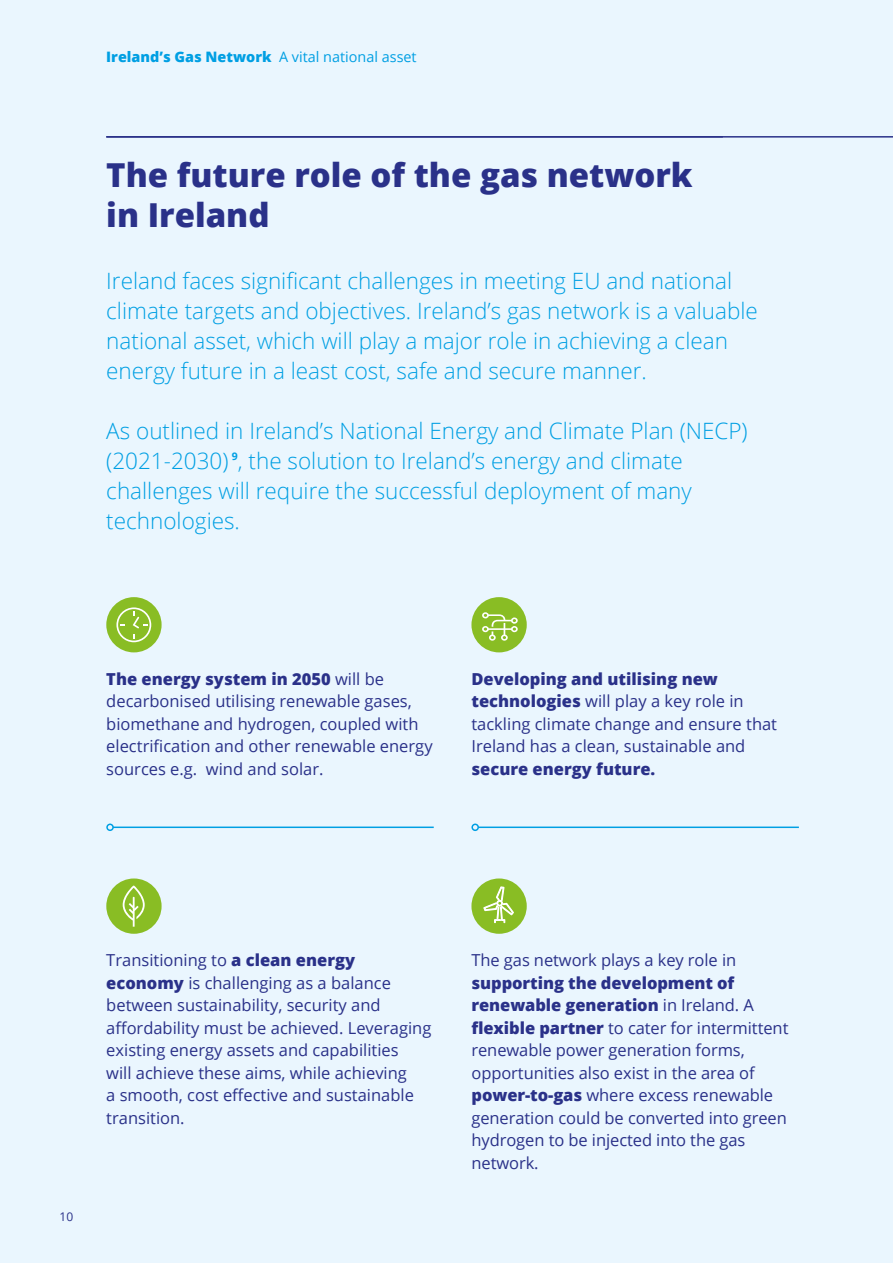
<style>
.page{position:relative;width:893px;height:1263px;background:#eaf6fe}
.page>*{position:absolute;margin:0;border:0;box-sizing:border-box;transform-origin:0 0}
.t1{font:800 33px/40.5px "Open Sans";color:#2a3189}
.t2{font:300 22.5px/30px "Open Sans";color:#009fe3}
.t3{font:16.5px/22.5px "Open Sans";color:#2a3189}
.t4{font:800 16.5px "Open Sans";color:#2a3189}
.t5{font:800 14.4px "Open Sans";color:#009fe3}
.t6{font:12px "Open Sans";color:#2a3189}
.s1{font-weight:400}
.s2{font-weight:800}
</style>
<div class="page">
<div style="left:106px;top:597px;width:56px;height:55px;background:#89bd24;border-radius:50%"></div>
<svg style="left:116px;top:607px;width:35px;height:35px"></svg>
<hr style="left:106px;top:136px;width:787px;height:2px;background:#2a3189">
<hr style="left:478px;top:826px;width:321px;height:2px;background:#009fe3">
<div style="left:471px;top:823px;width:8px;height:8px;border:2px solid #009fe3;border-radius:50%"></div>
<hr style="left:113px;top:826px;width:321px;height:2px;background:#009fe3">
<div style="left:106px;top:823px;width:8px;height:8px;border:2px solid #009fe3;border-radius:50%"></div>
<div style="left:471px;top:597px;width:56px;height:55px;background:#89bd24;border-radius:50%"></div>
<svg style="left:482px;top:612px;width:36px;height:29px"></svg>
<div style="left:106px;top:878px;width:56px;height:56px;background:#89bd24;border-radius:50%"></div>
<svg style="left:123px;top:885px;width:22px;height:42px"></svg>
<div style="left:471px;top:878px;width:56px;height:56px;background:#89bd24;border-radius:50%"></div>
<svg style="left:484px;top:887px;width:30px;height:36px"></svg>
<p class="t5" style="left:106px;top:46px;width:312px">Ireland’s Gas Network <span class="s1">A vital national asset</span></p>
<h1 class="t1" style="left:106px;top:153px;width:588px">The future role of the gas network in Ireland</h1>
<p class="t2" style="left:106px;top:266px;width:653px">Ireland faces significant challenges in meeting EU and national climate targets and objectives. Ireland’s gas network is a valuable national asset, which will play a major role in achieving a clean energy future in a least cost, safe and secure manner.</p>
<h2 class="t2" style="left:106px;top:416px;width:643px">As outlined in Ireland’s National Energy and Climate Plan (NECP) (2021-2030) <sup>9</sup>, the solution to Ireland’s energy and climate challenges will require the successful deployment of many technologies.</h2>
<p class="t3" style="left:106px;top:667px;width:328px"><span class="s2">The energy system in 2050</span> will be decarbonised utilising renewable gases, biomethane and hydrogen, coupled with electrification and other renewable energy sources e.g. wind and solar.</p>
<p class="t3" style="left:471px;top:667px;width:307px"><span class="s2">Developing and utilising new technologies</span> will play a key role in tackling climate change and ensure that Ireland has a clean, sustainable and</p>
<p class="t4" style="left:471px;top:756px;width:185px">secure energy future.</p>
<p class="t6" style="left:60px;top:1208px;width:15px">10</p>
<p class="t3" style="left:106px;top:948px;width:327px">Transitioning to <span class="s2">a clean energy economy</span> is challenging as a balance between sustainability, security and affordability must be achieved. Leveraging existing energy assets and capabilities<br>will achieve these aims, while achieving<br>a smooth, cost effective and sustainable transition.</p>
<p class="t3" style="left:471px;top:949px;width:266px">The gas network plays a key role in</p>
<p class="t3" style="left:471px;top:971px;width:319px"><span class="s2">supporting the development of renewable generation</span> in Ireland. A <span class="s2">flexible partner</span> to cater for intermittent renewable power generation forms, opportunities also exist in the area of <span class="s2">power-to-gas</span> where excess renewable generation could be converted into green hydrogen to be injected into the gas network.</p>
</div>
